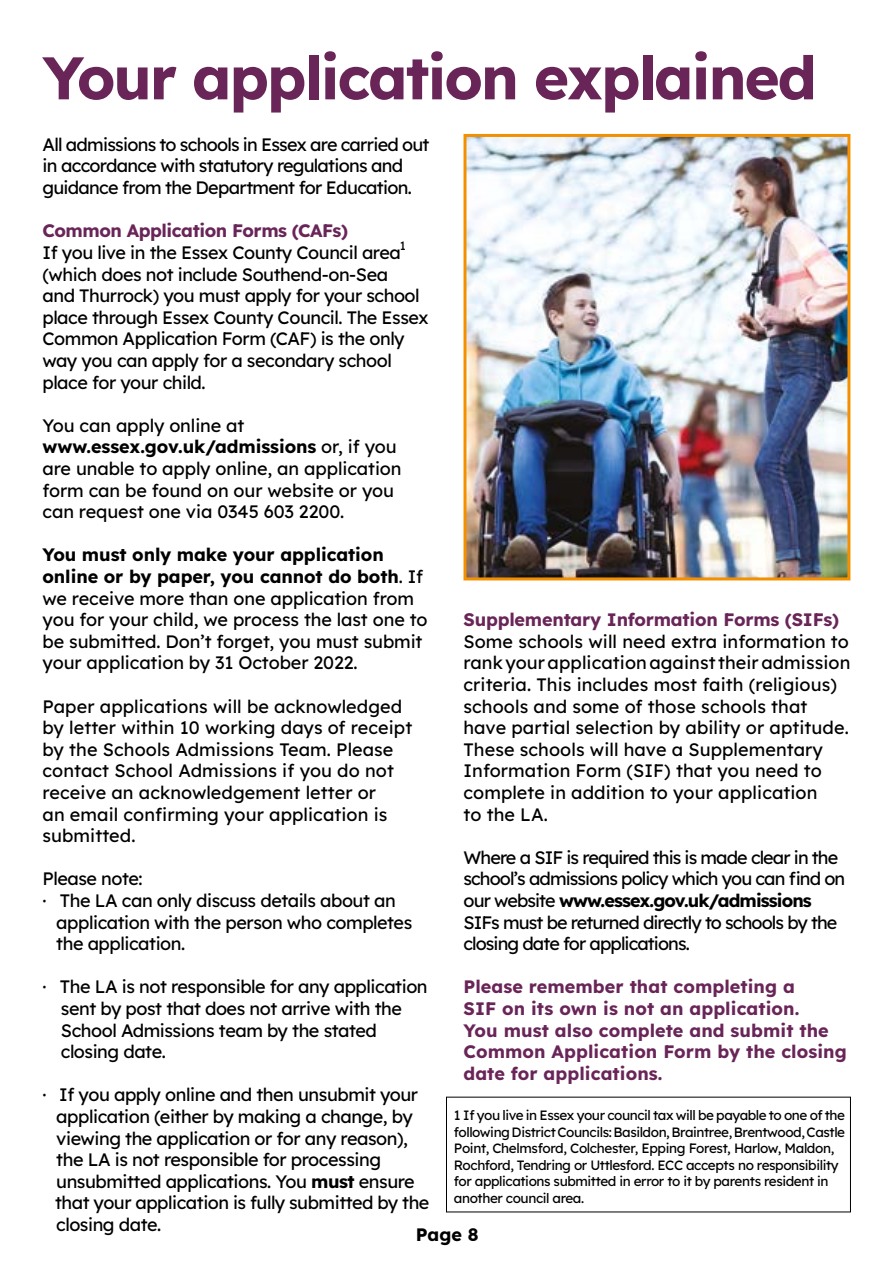
<style>
.page{position:relative;width:893px;height:1263px;background:#fff}
.page>*{position:absolute;margin:0;border:0;box-sizing:border-box;transform-origin:0 0}
.t1{font:700 60px "Lexend";letter-spacing:-.035em;color:#692558}
.t2{font:18px/21.6px "Lexend";letter-spacing:-.025em;color:#000}
.t3{font:18px/21.6px "Lexend";letter-spacing:.005em;color:#000}
.t4{font:18px/21.6px "Lexend";letter-spacing:-.005em;color:#000}
.t5{font:18px/21.6px "Lexend";letter-spacing:-.05em;color:#000}
.t6{font:700 18px/21.6px "Lexend";letter-spacing:.005em;color:#692558}
.t7{font:700 18px "Lexend";letter-spacing:-.025em;color:#692558}
.t8{font:700 18px "Lexend";color:#000}
.t9{font:13.5px/16.5px "Lexend";letter-spacing:-.03em;color:#000}
.t10{font:12px "Lexend";color:#000}
.s1{font-weight:700}
</style>
<div class="page">
<img style="left:467px;top:138px;width:379px;height:438px">
<div style="left:463px;top:134px;width:387px;height:446px;border:3px solid #f39000"></div>
<h1 class="t1" style="left:43px;top:35px;width:776px">Your application explained</h1>
<p class="t2" style="left:43px;top:133px;width:388px">All admissions to schools in Essex are carried out in accordance with statutory regulations and guidance from the Department for Education.</p>
<p class="t7" style="left:43px;top:218px;width:307px">Common Application Forms (CAFs)</p>
<p class="t2" style="left:43px;top:241px;width:388px">If you live in the Essex County Council area (which does not include Southend-on-Sea<br>and Thurrock) you must apply for your school place through Essex County Council. The Essex Common Application Form (CAF) is the only way you can apply for a secondary school place for your child.</p>
<p class="t4" style="left:43px;top:413px;width:361px">You can apply online at <span class="s1">www.essex.gov.uk/admissions</span> or, if you are unable to apply online, an application form can be found on our website or you can request one via 0345 603 2200.</p>
<p class="t4" style="left:43px;top:543px;width:387px"><span class="s1">You must only make your application online or by paper, you cannot do both</span>. If we receive more than one application from you for your child, we process the last one to be submitted. Don’t forget, you must submit your application by 31 October 2022.</p>
<p class="t3" style="left:43px;top:694px;width:371px">Paper applications will be acknowledged by letter within 10 working days of receipt by the Schools Admissions Team. Please contact School Admissions if you do not receive an acknowledgement letter or<br>an email confirming your application is submitted.</p>
<p class="t2" style="left:43px;top:867px;width:102px">Please note:</p>
<p class="t2" style="left:43px;top:889px;width:355px">· The LA can only discuss details about an</p>
<p class="t2" style="left:56px;top:910px;width:358px">application with the person who completes</p>
<p class="t2" style="left:56px;top:932px;width:130px">the application.</p>
<p class="t2" style="left:61px;top:975px;width:368px;text-indent:-18px">· The LA is not responsible for any application sent by post that does not arrive with the School Admissions team by the stated closing date.</p>
<p class="t2" style="left:55px;top:1083px;width:376px;text-indent:-13px">· If you apply online and then unsubmit your application (either by making a change, by viewing the application or for any reason), the LA is not responsible for processing unsubmitted applications. You <span class="s1">must</span> ensure that your application is fully submitted by the closing date.</p>
<p class="t10" style="left:400px;top:237px;width:7px">1</p>
<p class="t6" style="left:463px;top:608px;width:377px">Supplementary Information Forms (SIFs)</p>
<p class="t3" style="left:463px;top:629px;width:388px">Some schools will need extra information to rank your application against their admission criteria. This includes most faith (religious) schools and some of those schools that have partial selection by ability or aptitude.<br>These schools will have a Supplementary Information Form (SIF) that you need to complete in addition to your application<br>to the LA.</p>
<p class="t5" style="left:463px;top:845px;width:383px">Where a SIF is required this is made clear in the school’s admissions policy which you can find on our website <span class="s1">www.essex.gov.uk/admissions </span>SIFs must be returned directly to schools by the closing date for applications.</p>
<p class="t6" style="left:463px;top:975px;width:385px">Please remember that completing a<br>SIF on its own is not an application.<br>You must also complete and submit the Common Application Form by the closing date for applications.</p>
<p class="t9" style="left:454px;top:1106px;width:393px">1 If you live in Essex your council tax will be payable to one of the following District Councils: Basildon, Braintree, Brentwood, Castle Point, Chelmsford, Colchester, Epping Forest, Harlow, Maldon, Rochford, Tendring or Uttlesford. ECC accepts no responsibility for applications submitted in error to it by parents resident in another council area.</p>
<p class="t8" style="left:416px;top:1221px;width:64px">Page 8</p>
</div>
